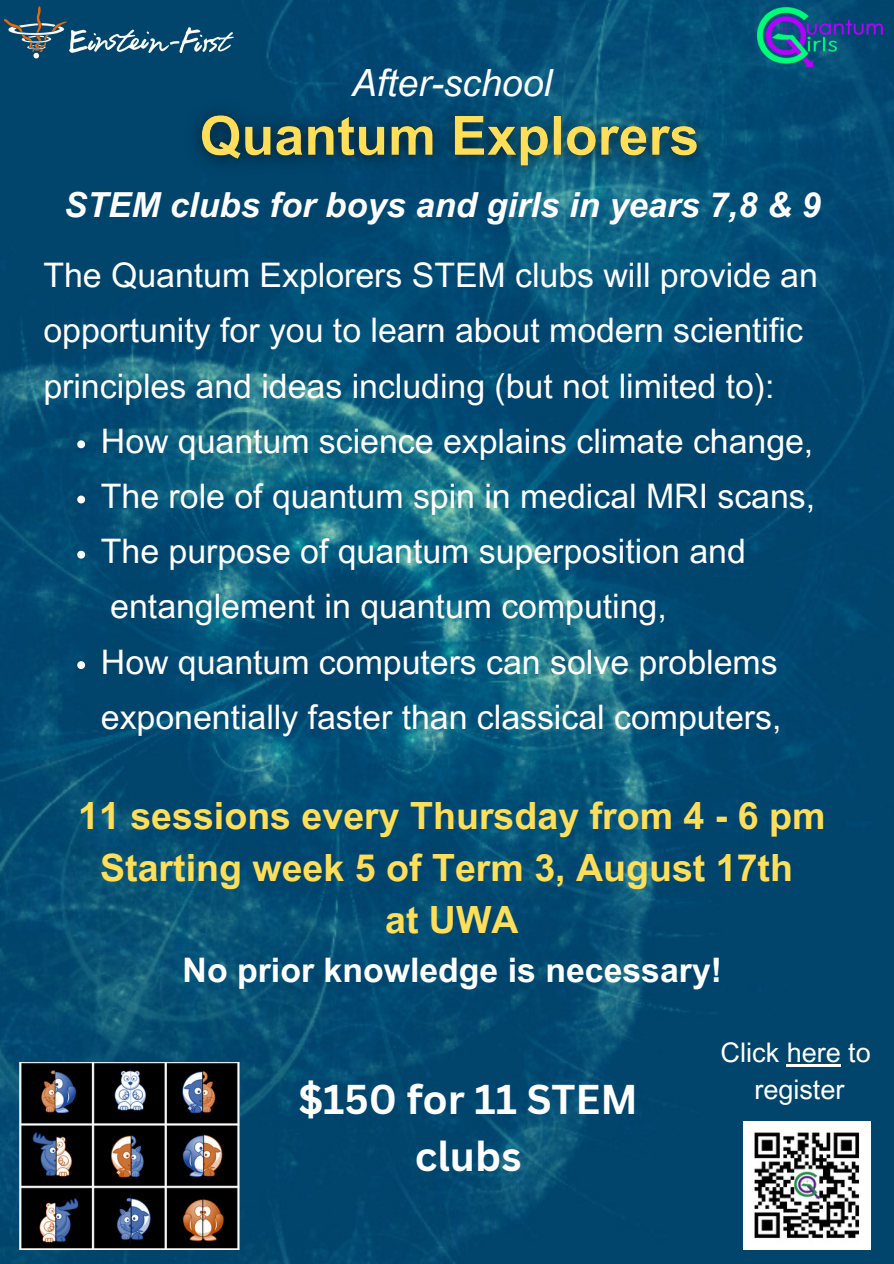
<style>
.page{position:relative;width:894px;height:1264px;background:#fff}
.page>*{position:absolute;margin:0;border:0;box-sizing:border-box;transform-origin:0 0}
.t1{font:700 40.5px/56.2px "Canva Sans";color:#fff;text-align:center}
.t2{font:700 37.5px "Arial MT Pro";color:#ffde59}
.t3{font:italic 37.5px "Arial MT Pro";color:#fff}
.t4{font:italic 700 34.5px "Arial MT Pro";color:#fff}
.t5{font:33.75px/55.2px "Arial MT Pro";color:#fff}
.t6{font:700 33.75px "Arial MT Pro";color:#fff}
.t7{font:27px "Arial MT Pro";color:#fff}
</style>
<div class="page">
<img style="left:0;top:0;width:893px;height:1263px">
<img style="left:4px;top:0;width:238px;height:67px">
<img style="left:757px;top:7px;width:125px;height:60px">
<svg style="left:77px;top:440px;width:8px;height:8px"></svg>
<svg style="left:77px;top:495px;width:8px;height:8px"></svg>
<svg style="left:77px;top:551px;width:8px;height:7px"></svg>
<svg style="left:77px;top:661px;width:8px;height:8px"></svg>
<img style="left:743px;top:1121px;width:127px;height:128px">
<img style="left:20px;top:1062px;width:219px;height:187px">
<img style="left:175px;top:93px;width:563px;height:104px">
<hr style="left:786px;top:1064px;width:54px;height:2px;background:#fff">
<img style="left:417px;top:1000px;width:126px;height:184px">
<p class="t3" style="left:351px;top:69px;width:202px">After-school</p>
<p class="t4" style="left:64px;top:192px;width:757px">STEM clubs for boys and girls in years 7,8 &amp; 9</p>
<p class="t5" style="left:43px;top:252px;width:775px">The Quantum Explorers STEM clubs will provide an opportunity for you to learn about modern scientific principles and ideas including (but not limited to):</p>
<p class="t5" style="left:101px;top:417px;width:713px">How quantum science explains climate change,</p>
<p class="t5" style="left:101px;top:472px;width:715px">The role of quantum spin in medical MRI scans,</p>
<p class="t5" style="left:101px;top:528px;width:646px">The purpose of quantum superposition and entanglement in quantum computing,</p>
<p class="t5" style="left:101px;top:638px;width:681px">How quantum computers can solve problems exponentially faster than classical computers,</p>
<p class="t2" style="left:78px;top:801px;width:748px">11 sessions every Thursday from 4 - 6 pm</p>
<p class="t2" style="left:100px;top:853px;width:694px">Starting week 5 of Term 3, August 17th</p>
<p class="t2" style="left:385px;top:905px;width:135px">at UWA</p>
<p class="t6" style="left:182px;top:957px;width:541px">No prior knowledge is necessary!</p>
<p class="t1" style="left:298px;top:1070px;width:341px">$150 for 11 STEM clubs</p>
<p class="t7" style="left:720px;top:1042px;width:152px">Click here to</p>
<p class="t7" style="left:754px;top:1079px;width:92px">register</p>
</div>
